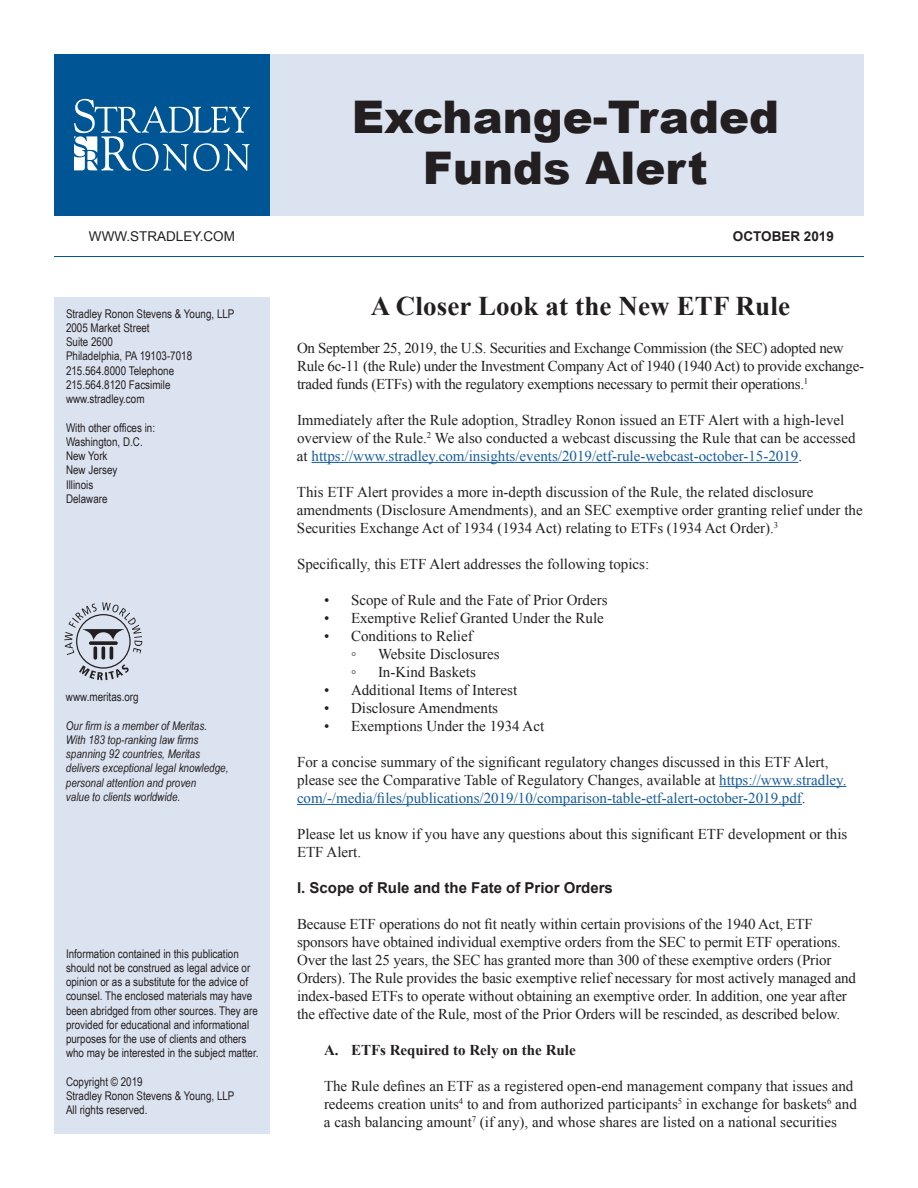
<style>
.page{position:relative;width:918px;height:1188px;background:#fff}
.page>*{position:absolute;margin:0;border:0;box-sizing:border-box;transform-origin:0 0}
.t1{font:900 45px/51px "Arial";color:#231f20;text-align:center}
.t2{font:700 27px "Times New Roman";letter-spacing:.005em;color:#231f20}
.t3{font:15px/18px "Times New Roman";color:#231f20}
.t4{font:15px/18px "Times New Roman";letter-spacing:-.02em;color:#231f20}
.t5{font:700 15px "Arial";color:#231f20}
.t6{font:700 15px "Times New Roman";color:#231f20}
.t7{font:13.5px "Arial";color:#231f20}
.t8{font:700 13.5px "Arial";color:#231f20}
.t9{font:12px/14.2px "Arial Narrow";color:#231f20}
.t10{font:italic 12px/14.2px "Arial Narrow";color:#231f20}
.s1{color:#175d9e}
</style>
<div class="page">
<div style="left:54px;top:54px;width:216px;height:162px;background:#005594"></div>
<svg style="left:74px;top:99px;width:176px;height:72px"></svg>
<div style="left:54px;top:297px;width:216px;height:837px;background:#dce3f0"></div>
<div style="left:270px;top:54px;width:594px;height:162px;background:#dce3f0"></div>
<hr style="left:54px;top:256px;width:810px;height:1px;background:#005594">
<hr style="left:312px;top:462px;width:486px;height:1px;background:#175d9e">
<hr style="left:719px;top:786px;width:127px;height:1px;background:#175d9e">
<hr style="left:297px;top:804px;width:505px;height:1px;background:#175d9e">
<svg style="left:64px;top:602px;width:78px;height:78px"></svg>
<h1 class="t1" style="left:352px;top:90px;width:429px">Exchange-Traded<br>Funds Alert</h1>
<p class="t7" style="left:89px;top:227px;width:148px">WWW.STRADLEY.COM</p>
<p class="t8" style="left:733px;top:227px;width:103px">OCTOBER 2019</p>
<p class="t9" style="left:66px;top:306px;width:170px">Stradley Ronon Stevens &amp; Young, LLP<br>2005 Market Street<br>Suite 2600<br>Philadelphia, PA 19103-7018<br>215.564.8000 Telephone<br>215.564.8120 Facsimile www.stradley.com</p>
<p class="t9" style="left:66px;top:420px;width:91px">With other offices in:<br>Washington, D.C.<br>New York<br>New Jersey<br>Illinois<br>Delaware</p>
<p class="t9" style="left:66px;top:689px;width:74px">www.meritas.org</p>
<p class="t10" style="left:66px;top:718px;width:164px">Our firm is a member of Meritas.<br>With 183 top-ranking law firms spanning 92 countries, Meritas delivers exceptional legal knowledge, personal attention and proven<br>value to clients worldwide.</p>
<p class="t9" style="left:66px;top:946px;width:194px">Information contained in this publication should not be construed as legal advice or opinion or as a substitute for the advice of counsel. The enclosed materials may have been abridged from other sources. They are provided for educational and informational purposes for the use of clients and others who may be interested in the subject matter.</p>
<p class="t9" style="left:66px;top:1074px;width:170px">Copyright © 2019<br>Stradley Ronon Stevens &amp; Young, LLP<br>All rights reserved.</p>
<h2 class="t2" style="left:371px;top:288px;width:421px">A Closer Look at the New ETF Rule</h2>
<p class="t4" style="left:297px;top:339px;width:569px">On September 25, 2019, the U.S. Securities and Exchange Commission (the SEC) adopted new<br>Rule 6c-11 (the Rule) under the Investment Company Act of 1940 (1940 Act) to provide exchange&shy;traded funds (ETFs) with the regulatory exemptions necessary to permit their operations.<sup>1</sup></p>
<p class="t3" style="left:297px;top:411px;width:560px">Immediately after the Rule adoption, Stradley Ronon issued an ETF Alert with a high-level overview of the Rule.<sup>2</sup> We also conducted a webcast discussing the Rule that can be accessed at <span class="s1">https://www.stradley.com/insights/events/2019/etf-rule-webcast-october-15-2019</span>.</p>
<p class="t3" style="left:297px;top:483px;width:567px">This ETF Alert provides a more in-depth discussion of the Rule, the related disclosure amendments (Disclosure Amendments), and an SEC exemptive order granting relief under the<br>Securities Exchange Act of 1934 (1934 Act) relating to ETFs (1934 Act Order).<sup>3</sup></p>
<p class="t3" style="left:297px;top:555px;width:354px">Specifically, this ETF Alert addresses the following topics:</p>
<p class="t3" style="left:324px;top:591px;width:285px">• Scope of Rule and the Fate of Prior Orders</p>
<p class="t3" style="left:324px;top:609px;width:281px">• Exemptive Relief Granted Under the Rule</p>
<p class="t3" style="left:351px;top:627px;width:123px;text-indent:-27px">• Conditions to Relief ◦</p>
<p class="t3" style="left:378px;top:645px;width:123px">Website Disclosures</p>
<p class="t3" style="left:351px;top:663px;width:7px">◦</p>
<p class="t3" style="left:378px;top:663px;width:99px">In-Kind Baskets</p>
<p class="t3" style="left:324px;top:681px;width:195px">• Additional Items of Interest</p>
<p class="t3" style="left:324px;top:699px;width:176px">• Disclosure Amendments</p>
<p class="t3" style="left:324px;top:717px;width:222px">• Exemptions Under the 1934 Act</p>
<p class="t3" style="left:297px;top:753px;width:551px">For a concise summary of the significant regulatory changes discussed in this ETF Alert, please see the Comparative Table of Regulatory Changes, available at <span class="s1">https://www.stradley. com/-/media/files/publications/2019/10/comparison-table-etf-alert-october-2019.pdf</span>.</p>
<p class="t3" style="left:297px;top:825px;width:552px">Please let us know if you have any questions about this significant ETF development or this<br>ETF Alert.</p>
<p class="t5" style="left:297px;top:878px;width:317px">I. Scope of Rule and the Fate of Prior Orders</p>
<p class="t3" style="left:297px;top:915px;width:561px">Because ETF operations do not fit neatly within certain provisions of the 1940 Act, ETF sponsors have obtained individual exemptive orders from the SEC to permit ETF operations.<br>Over the last 25 years, the SEC has granted more than 300 of these exemptive orders (Prior Orders). The Rule provides the basic exemptive relief necessary for most actively managed and index-based ETFs to operate without obtaining an exemptive order. In addition, one year after the effective date of the Rule, most of the Prior Orders will be rescinded, as described below.</p>
<p class="t6" style="left:324px;top:1039px;width:253px">A. ETFs Required to Rely on the Rule</p>
<p class="t3" style="left:324px;top:1077px;width:534px">The Rule defines an ETF as a registered open-end management company that issues and redeems creation units<sup>4</sup> to and from authorized participants<sup>5</sup> in exchange for baskets<sup>6</sup> and a cash balancing amount<sup>7</sup> (if any), and whose shares are listed on a national securities</p>
</div>
